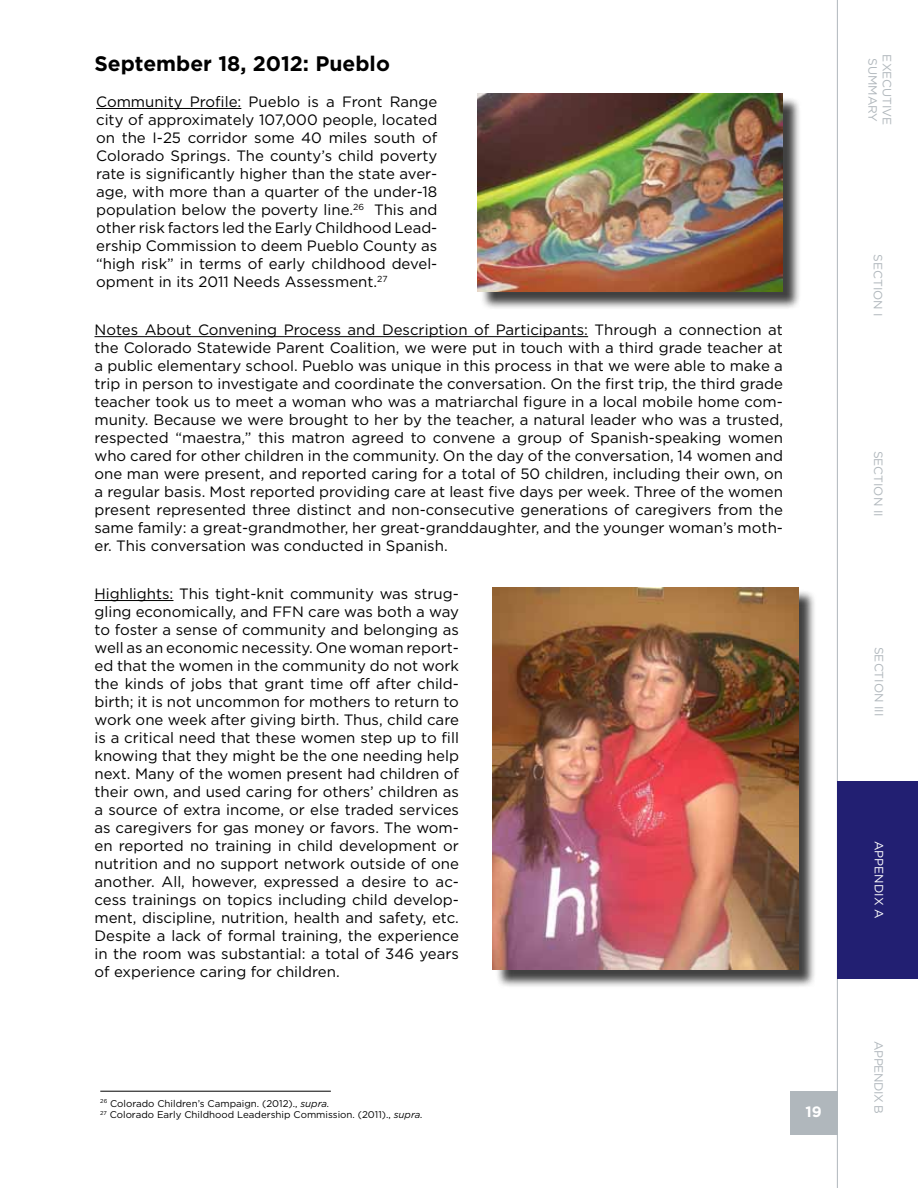
<style>
.page{position:relative;width:918px;height:1188px;background:#fff}
.page>*{position:absolute;margin:0;border:0;box-sizing:border-box;transform-origin:0 0}
.t1{font:700 21px "Gotham";color:#000}
.t2{font:15px/18px "Gotham";color:#000;text-align:justify}
.t3{font:700 15px "Gotham";color:#fff}
.t4{font:12px "Gotham";color:#b0b7bc}
.t5{font:12px "Gotham";color:#fff}
.t6{font:12px "Gotham";letter-spacing:-.04em;color:#b0b7bc}
.t7{font:9.75px/11.7px "Gotham";color:#000}
.s1{font-style:italic}
</style>
<div class="page">
<hr style="left:837px;top:0;width:1px;height:1188px;background:#b0b7bc">
<div style="left:790px;top:1091px;width:47px;height:43px;background:#b0b7bc"></div>
<hr style="left:100px;top:1091px;width:231px;height:1px;background:#000">
<div style="left:837px;top:781px;width:81px;height:198px;background:#221f72"></div>
<div style="left:495px;top:589px;width:322px;height:399px;background:#000;opacity:.75"></div>
<img style="left:493px;top:587px;width:305px;height:383px">
<div style="left:480px;top:96px;width:321px;height:214px;background:#000;opacity:.75"></div>
<img style="left:478px;top:93px;width:305px;height:198px">
<hr style="left:94px;top:600px;width:79px;height:1px;background:#000">
<hr style="left:94px;top:336px;width:494px;height:1px;background:#000">
<hr style="left:96px;top:108px;width:145px;height:1px;background:#000">
<h1 class="t1" style="left:94px;top:51px;width:297px">September 18, 2012: Pueblo</h1>
<p class="t2" style="left:96px;top:93px;width:343px">Community Profile: Pueblo is a Front Range city of approximately 107,000 people, located on the I-25 corridor some 40 miles south of Colorado Springs. The county’s child poverty rate is significantly higher than the state aver&shy;age, with more than a quarter of the under-18 population below the poverty line.<sup>26</sup> This and other risk factors led the Early Childhood Lead&shy;ership Commission to deem Pueblo County as “high risk” in terms of early childhood devel&shy;opment in its 2011 Needs Assessment.<sup>27</sup></p>
<p class="t2" style="left:94px;top:321px;width:690px">Notes About Convening Process and Description of Participants: Through a connection at the Colorado Statewide Parent Coalition, we were put in touch with a third grade teacher at a public elementary school. Pueblo was unique in this process in that we were able to make a trip in person to investigate and coordinate the conversation. On the first trip, the third grade teacher took us to meet a woman who was a matriarchal figure in a local mobile home com&shy;munity. Because we were brought to her by the teacher, a natural leader who was a trusted, respected “maestra,” this matron agreed to convene a group of Spanish-speaking women who cared for other children in the community. On the day of the conversation, 14 women and one man were present, and reported caring for a total of 50 children, including their own, on a regular basis. Most reported providing care at least five days per week. Three of the women present represented three distinct and non-consecutive generations of caregivers from the same family: a great-grandmother, her great-granddaughter, and the younger woman’s moth&shy;er. This conversation was conducted in Spanish.</p>
<p class="t2" style="left:94px;top:585px;width:366px">Highlights: This tight-knit community was strug&shy;gling economically, and FFN care was both a way to foster a sense of community and belonging as well as an economic necessity. One woman report&shy;ed that the women in the community do not work the kinds of jobs that grant time off after child&shy;birth; it is not uncommon for mothers to return to work one week after giving birth. Thus, child care is a critical need that these women step up to fill knowing that they might be the one needing help next. Many of the women present had children of their own, and used caring for others’ children as a source of extra income, or else traded services as caregivers for gas money or favors. The wom&shy;en reported no training in child development or nutrition and no support network outside of one another. All, however, expressed a desire to ac&shy;cess trainings on topics including child develop&shy;ment, discipline, nutrition, health and safety, etc.<br>Despite a lack of formal training, the experience in the room was substantial: a total of 346 years of experience caring for children.</p>
<p class="t7" style="left:100px;top:1097px;width:324px"><sup>26</sup> Colorado Children’s Campaign. (2012)., <span class="s1">supra.<br></span><sup>27</sup> Colorado Early Childhood Leadership Commission. (2011)., <span class="s1">supra.</span></p>
<p class="t3" style="left:805px;top:1102px;width:18px">19</p>
<p class="t4" style="left:880px;top:58px;width:66px;rotate:90deg">SUMMARY</p>
<p class="t4" style="left:894px;top:54px;width:73px;rotate:90deg">EXECUTIVE</p>
<p class="t4" style="left:885px;top:254px;width:64px;rotate:90deg">SECTION I</p>
<p class="t4" style="left:886px;top:451px;width:68px;rotate:90deg">SECTION II</p>
<p class="t4" style="left:886px;top:647px;width:71px;rotate:90deg">SECTION III</p>
<p class="t5" style="left:886px;top:841px;width:79px;rotate:90deg">APPENDIX A</p>
<p class="t6" style="left:886px;top:1041px;width:74px;rotate:90deg">APPENDIX B</p>
</div>
